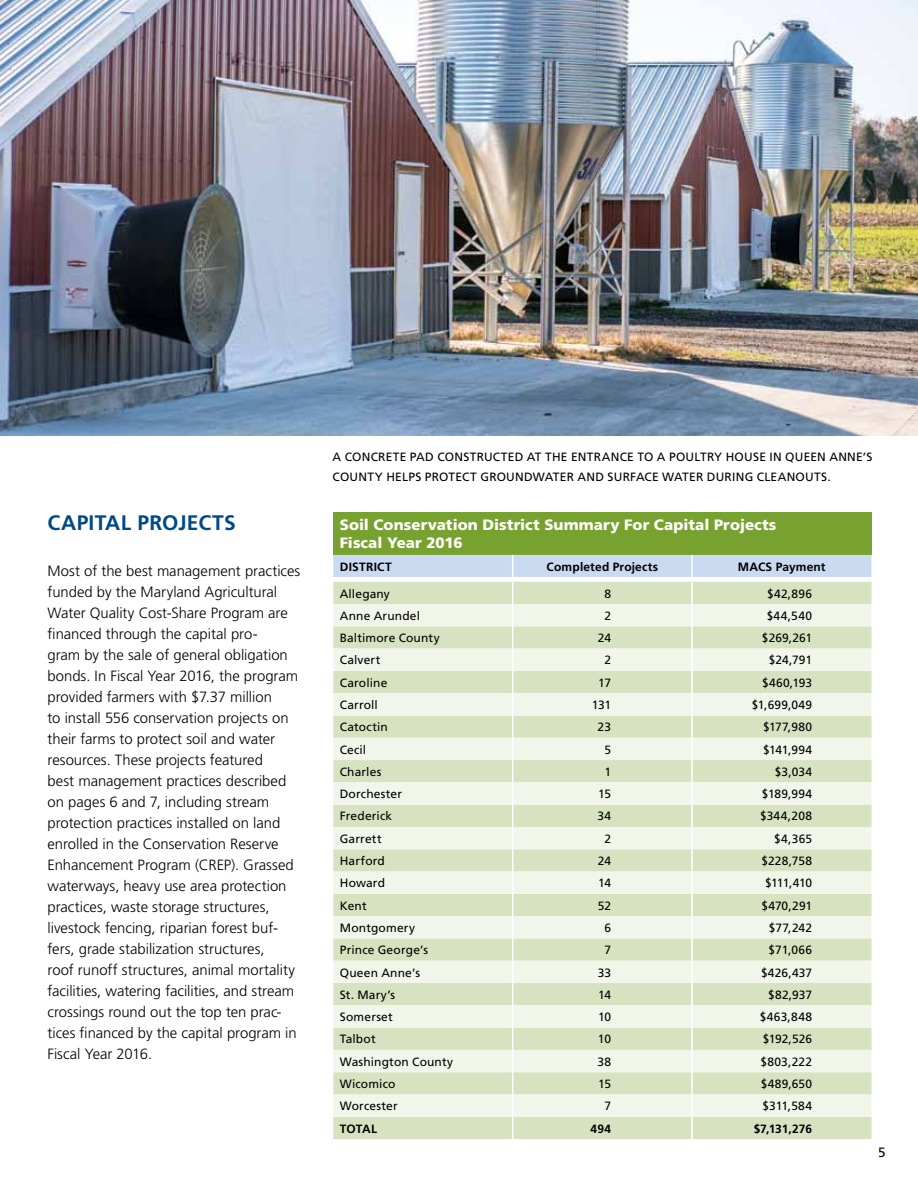
<style>
.page{position:relative;width:918px;height:1188px;background:#fff}
.page>*{position:absolute;margin:0;border:0;box-sizing:border-box;transform-origin:0 0}
.t1{font:700 21px "Frutiger";color:#004987}
.t2{font:900 15px/18px "Frutiger";letter-spacing:.005em;color:#fff}
.t3{font:300 14.85px/21px "Frutiger";color:#000}
.t4{font:13.5px "Frutiger";color:#000}
.t5{font:12px "Frutiger";letter-spacing:.01em;color:#000}
.t6{font:700 12px "Frutiger";letter-spacing:.015em;color:#000}
</style>
<div class="page">
<div style="left:333px;top:512px;width:539px;height:43px;background:#78a22f"></div>
<svg style="left:333px;top:555px;width:539px;height:584px"></svg>
<hr style="left:691px;top:1117px;width:2px;height:22px;background:#fff">
<img style="left:0;top:0;width:918px;height:435px">
<h1 class="t1" style="left:48px;top:510px;width:27px">CAPITAL</h1>
<h1 class="t1" style="left:137px;top:510px;width:14px">PRO</h1>
<h1 class="t1" style="left:178px;top:510px;width:46px">JECTS</h1>
<p class="t3" style="left:48px;top:560px;width:254px">Most of the best management practices funded by the Maryland Agricultural Water Quality Cost-Share Program are financed through the capital pro-<br>gram by the sale of general obligation bonds. In Fiscal Year 2016, the program provided farmers with $7.37 million<br>to install 556 conservation projects on their farms to protect soil and water resources. These projects featured<br>best management practices described on pages 6 and 7, including stream protection practices installed on land enrolled in the Conservation Reserve Enhancement Program (CREP). Grassed waterways, heavy use area protection practices, waste storage structures, livestock fencing, riparian forest buf&shy;fers, grade stabilization structures,<br>roof runoff structures, animal mortality facilities, watering facilities, and stream crossings round out the top ten prac&shy;tices financed by the capital program in Fiscal Year 2016.</p>
<p class="t5" style="left:333px;top:450px;width:21px">A concrete</p>
<p class="t5" style="left:410px;top:450px;width:9px">pad</p>
<p class="t5" style="left:437px;top:450px;width:9px">constructed</p>
<p class="t5" style="left:527px;top:450px;width:27px">at the</p>
<p class="t5" style="left:571px;top:450px;width:9px">entrance</p>
<p class="t5" style="left:637px;top:450px;width:41px">to apoultry</p>
<p class="t5" style="left:726px;top:450px;width:9px">house</p>
<p class="t5" style="left:769px;top:450px;width:34px">in Queen</p>
<p class="t5" style="left:829px;top:450px;width:18px">Anne</p>
<p class="t5" style="left:863px;top:450px;width:10px">’s</p>
<p class="t5" style="left:333px;top:470px;width:17px">County</p>
<p class="t5" style="left:386px;top:470px;width:8px">helps</p>
<p class="t5" style="left:425px;top:470px;width:9px">protect</p>
<p class="t5" style="left:480px;top:470px;width:10px">groundwater</p>
<p class="t5" style="left:578px;top:470px;width:10px">and</p>
<p class="t5" style="left:608px;top:470px;width:9px">surface</p>
<p class="t5" style="left:662px;top:470px;width:10px">water</p>
<p class="t5" style="left:707px;top:470px;width:9px">during</p>
<p class="t5" style="left:757px;top:470px;width:9px">cleanouts</p>
<p class="t5" style="left:828px;top:470px;width:5px">.</p>
<p class="t2" style="left:340px;top:516px;width:438px">Soil Conservation District Summary For Capital Projects<br>Fiscal Year 2016</p>
<p class="t6" style="left:340px;top:560px;width:7px">DISTRI</p>
<p class="t6" style="left:377px;top:560px;width:16px">CT</p>
<p class="t6" style="left:547px;top:560px;width:113px">Completed Projects</p>
<p class="t6" style="left:738px;top:560px;width:89px">MACS Payment</p>
<p class="t5" style="left:340px;top:586px;width:52px">Allegany</p>
<p class="t5" style="left:604px;top:586px;width:8px">8</p>
<p class="t5" style="left:767px;top:586px;width:46px">$42,896</p>
<p class="t5" style="left:340px;top:609px;width:82px">Anne Arundel</p>
<p class="t5" style="left:604px;top:609px;width:8px">2</p>
<p class="t5" style="left:767px;top:609px;width:47px">$44,540</p>
<p class="t5" style="left:340px;top:631px;width:101px">Baltimore County</p>
<p class="t5" style="left:598px;top:631px;width:15px">24</p>
<p class="t5" style="left:762px;top:631px;width:52px">$269,261</p>
<p class="t5" style="left:340px;top:653px;width:42px">Calvert</p>
<p class="t5" style="left:604px;top:653px;width:8px">2</p>
<p class="t5" style="left:769px;top:653px;width:45px">$24,791</p>
<p class="t5" style="left:340px;top:675px;width:49px">Caroline</p>
<p class="t5" style="left:598px;top:675px;width:14px">17</p>
<p class="t5" style="left:762px;top:675px;width:51px">$460,193</p>
<p class="t5" style="left:340px;top:698px;width:40px">Carroll</p>
<p class="t5" style="left:592px;top:698px;width:21px">131</p>
<p class="t5" style="left:752px;top:698px;width:62px">$1,699,049</p>
<p class="t5" style="left:340px;top:720px;width:49px">Catoctin</p>
<p class="t5" style="left:598px;top:720px;width:15px">23</p>
<p class="t5" style="left:763px;top:720px;width:51px">$177,980</p>
<p class="t5" style="left:340px;top:742px;width:28px">Cecil</p>
<p class="t5" style="left:604px;top:742px;width:8px">5</p>
<p class="t5" style="left:763px;top:742px;width:51px">$141,994</p>
<p class="t5" style="left:340px;top:765px;width:43px">Charles</p>
<p class="t5" style="left:604px;top:765px;width:8px">1</p>
<p class="t5" style="left:775px;top:765px;width:39px">$3,034</p>
<p class="t5" style="left:340px;top:787px;width:64px">Dorchester</p>
<p class="t5" style="left:598px;top:787px;width:14px">15</p>
<p class="t5" style="left:762px;top:787px;width:52px">$189,994</p>
<p class="t5" style="left:340px;top:809px;width:54px">Frederick</p>
<p class="t5" style="left:598px;top:809px;width:15px">34</p>
<p class="t5" style="left:760px;top:809px;width:54px">$344,208</p>
<p class="t5" style="left:340px;top:832px;width:43px">Garrett</p>
<p class="t5" style="left:604px;top:832px;width:8px">2</p>
<p class="t5" style="left:774px;top:832px;width:39px">$4,365</p>
<p class="t5" style="left:340px;top:854px;width:47px">Harford</p>
<p class="t5" style="left:598px;top:854px;width:15px">24</p>
<p class="t5" style="left:761px;top:854px;width:52px">$228,758</p>
<p class="t5" style="left:340px;top:876px;width:47px">Howard</p>
<p class="t5" style="left:598px;top:876px;width:14px">14</p>
<p class="t5" style="left:765px;top:876px;width:49px">$111,410</p>
<p class="t5" style="left:340px;top:898px;width:28px">Kent</p>
<p class="t5" style="left:598px;top:898px;width:15px">52</p>
<p class="t5" style="left:762px;top:898px;width:52px">$470,291</p>
<p class="t5" style="left:340px;top:921px;width:77px">Montgomery</p>
<p class="t5" style="left:604px;top:921px;width:8px">6</p>
<p class="t5" style="left:769px;top:921px;width:45px">$77,242</p>
<p class="t5" style="left:340px;top:943px;width:90px">Prince George’s</p>
<p class="t5" style="left:604px;top:943px;width:8px">7</p>
<p class="t5" style="left:769px;top:943px;width:45px">$71,066</p>
<p class="t5" style="left:340px;top:965px;width:82px">Queen Anne’s</p>
<p class="t5" style="left:598px;top:965px;width:15px">33</p>
<p class="t5" style="left:761px;top:965px;width:53px">$426,437</p>
<p class="t5" style="left:340px;top:988px;width:57px">St. Mary’s</p>
<p class="t5" style="left:598px;top:988px;width:14px">14</p>
<p class="t5" style="left:768px;top:988px;width:45px">$82,937</p>
<p class="t5" style="left:340px;top:1010px;width:54px">Somerset</p>
<p class="t5" style="left:598px;top:1010px;width:15px">10</p>
<p class="t5" style="left:760px;top:1010px;width:54px">$463,848</p>
<p class="t5" style="left:340px;top:1032px;width:37px">Talbot</p>
<p class="t5" style="left:598px;top:1032px;width:15px">10</p>
<p class="t5" style="left:763px;top:1032px;width:51px">$192,526</p>
<p class="t5" style="left:340px;top:1055px;width:115px">Washington County</p>
<p class="t5" style="left:597px;top:1055px;width:15px">38</p>
<p class="t5" style="left:761px;top:1055px;width:53px">$803,222</p>
<p class="t5" style="left:340px;top:1077px;width:57px">Wicomico</p>
<p class="t5" style="left:598px;top:1077px;width:14px">15</p>
<p class="t5" style="left:761px;top:1077px;width:53px">$489,650</p>
<p class="t5" style="left:340px;top:1099px;width:59px">Worcester</p>
<p class="t5" style="left:604px;top:1099px;width:8px">7</p>
<p class="t5" style="left:763px;top:1099px;width:51px">$311,584</p>
<p class="t6" style="left:340px;top:1121px;width:9px">TOTAL</p>
<p class="t6" style="left:591px;top:1121px;width:22px">494</p>
<p class="t6" style="left:754px;top:1121px;width:60px">$7,131,276</p>
<p class="t4" style="left:878px;top:1144px;width:9px">5</p>
</div>
